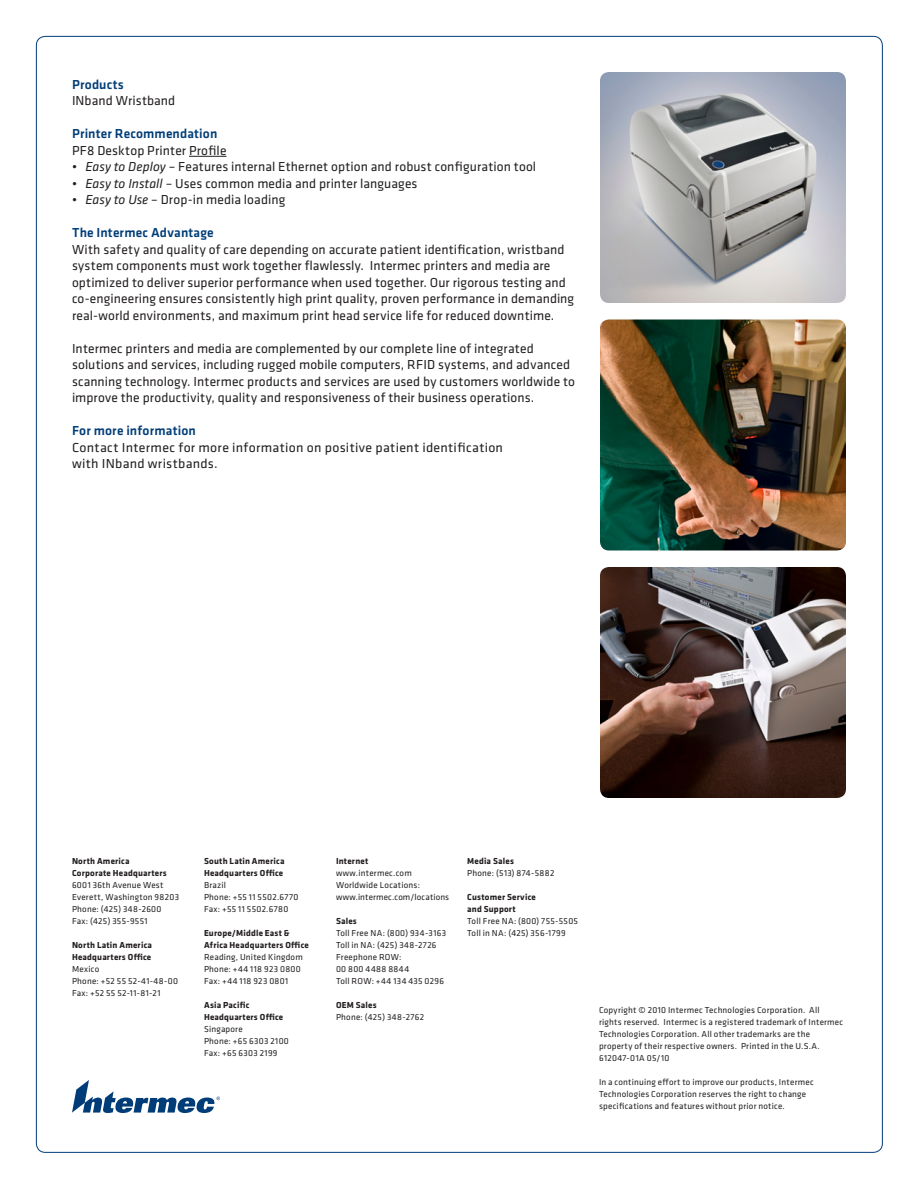
<style>
.page{position:relative;width:918px;height:1188px;background:#fff}
.page>*{position:absolute;margin:0;border:0;box-sizing:border-box;transform-origin:0 0}
._9_pt__aligned___BOD{font:13.5px/16.5px "Klavika";letter-spacing:.01em;color:#231f20}
._9_pt_medium__aligne{font:500 13.5px "Klavika";letter-spacing:.015em;color:#003d78}
._6_pt__ADDRESSES___L{font:9px/12px "Klavika";letter-spacing:.03em;color:#231f20}
._6_pt__1st_line_alig{font:9px/12px "Klavika";letter-spacing:.025em;color:#231f20}
._6_pt_bold__ADDRESS{font:700 9px/12px "Klavika";letter-spacing:.02em;color:#231f20}
._6_pt_bold__1st_line{font:700 9px "Klavika";letter-spacing:.02em;color:#231f20}
._6_pt__ADDRESSES___L-2{font:700 9px "Klavika";letter-spacing:.02em;color:#231f20}
.s1{font-style:italic}
</style>
<div class="page">
<hr style="left:189px;top:156px;width:37px;height:1px;background:#231f20">
<svg style="left:72px;top:1080px;width:148px;height:33px"></svg>
<img style="left:600px;top:72px;width:246px;height:231px">
<img style="left:600px;top:320px;width:246px;height:230px">
<img style="left:600px;top:567px;width:246px;height:231px">
<p class="_9_pt_medium__aligne" style="left:72px;top:75px;width:53px">Products</p>
<p class="_9_pt__aligned___BOD" style="left:72px;top:92px;width:105px">INband Wristband</p>
<p class="_9_pt_medium__aligne" style="left:72px;top:124px;width:147px">Printer Recommendation</p>
<p class="_9_pt__aligned___BOD" style="left:72px;top:141px;width:156px">PF8 Desktop Printer Profile</p>
<p class="_9_pt__aligned___BOD" style="left:72px;top:158px;width:466px">• <span class="s1">Easy to Deploy</span> – Features internal Ethernet option and robust configuration tool</p>
<p class="_9_pt__aligned___BOD" style="left:72px;top:174px;width:347px">• <span class="s1">Easy to Install</span> – Uses common media and printer languages</p>
<p class="_9_pt__aligned___BOD" style="left:72px;top:191px;width:215px">• <span class="s1">Easy to Use</span> – Drop-in media loading</p>
<p class="_9_pt_medium__aligne" style="left:72px;top:223px;width:143px">The Intermec Advantage</p>
<p class="_9_pt__aligned___BOD" style="left:72px;top:240px;width:504px">With safety and quality of care depending on accurate patient identification, wristband system components must work together flawlessly. Intermec printers and media are optimized to deliver superior performance when used together. Our rigorous testing and co-engineering ensures consistently high print quality, proven performance in demanding real-world environments, and maximum print head service life for reduced downtime.</p>
<p class="_9_pt__aligned___BOD" style="left:72px;top:339px;width:505px">Intermec printers and media are complemented by our complete line of integrated solutions and services, including rugged mobile computers, RFID systems, and advanced scanning technology. Intermec products and services are used by customers worldwide to improve the productivity, quality and responsiveness of their business operations.</p>
<p class="_9_pt_medium__aligne" style="left:72px;top:421px;width:125px">For more information</p>
<p class="_9_pt__aligned___BOD" style="left:72px;top:438px;width:433px">Contact Intermec for more information on positive patient identification</p>
<p class="_9_pt__aligned___BOD" style="left:72px;top:455px;width:147px">with INband wristbands.</p>
<p class="_6_pt_bold__1st_line" style="left:72px;top:855px;width:59px">North America</p>
<p class="_6_pt_bold__ADDRESS" style="left:72px;top:867px;width:96px">Corporate Headquarters</p>
<p class="_6_pt__ADDRESSES___L" style="left:72px;top:879px;width:93px">6001 36th Avenue West</p>
<p class="_6_pt__ADDRESSES___L" style="left:72px;top:891px;width:109px">Everett, Washington 98203</p>
<p class="_6_pt__ADDRESSES___L" style="left:72px;top:903px;width:91px">Phone: (425) 348-2600</p>
<p class="_6_pt__ADDRESSES___L" style="left:72px;top:915px;width:77px">Fax: (425) 355-9551</p>
<p class="_6_pt_bold__ADDRESS" style="left:72px;top:939px;width:82px">North Latin America<br>Headquarters Office</p>
<p class="_6_pt__ADDRESSES___L" style="left:72px;top:963px;width:29px">Mexico</p>
<p class="_6_pt__ADDRESSES___L" style="left:72px;top:975px;width:107px">Phone: +52 55 52-41-48-00</p>
<p class="_6_pt__ADDRESSES___L" style="left:72px;top:987px;width:90px">Fax: +52 55 52-11-81-21</p>
<p class="_6_pt_bold__1st_line" style="left:204px;top:855px;width:82px">South Latin America</p>
<p class="_6_pt_bold__ADDRESS" style="left:204px;top:867px;width:81px">Headquarters Office</p>
<p class="_6_pt__ADDRESSES___L" style="left:204px;top:879px;width:23px">Brazil</p>
<p class="_6_pt__ADDRESSES___L" style="left:204px;top:891px;width:96px">Phone: +55 11 5502.6770</p>
<p class="_6_pt__ADDRESSES___L" style="left:204px;top:903px;width:86px">Fax: +55 11 5502.6780</p>
<p class="_6_pt_bold__ADDRESS" style="left:204px;top:927px;width:87px">Europe/Middle East &amp;</p>
<p class="_6_pt_bold__ADDRESS" style="left:204px;top:939px;width:106px">Africa Headquarters Office</p>
<p class="_6_pt__ADDRESSES___L" style="left:204px;top:951px;width:100px">Reading, United Kingdom</p>
<p class="_6_pt__ADDRESSES___L" style="left:204px;top:963px;width:98px">Phone: +44 118 923 0800</p>
<p class="_6_pt__ADDRESSES___L" style="left:204px;top:975px;width:86px">Fax: +44 118 923 0801</p>
<p class="_6_pt_bold__ADDRESS" style="left:204px;top:999px;width:47px">Asia Pacific</p>
<p class="_6_pt__ADDRESSES___L-2" style="left:204px;top:1011px;width:81px">Headquarters Office</p>
<p class="_6_pt__ADDRESSES___L" style="left:204px;top:1023px;width:40px">Singapore</p>
<p class="_6_pt__ADDRESSES___L" style="left:204px;top:1035px;width:86px">Phone: +65 6303 2100</p>
<p class="_6_pt__ADDRESSES___L" style="left:204px;top:1047px;width:75px">Fax: +65 6303 2199</p>
<p class="_6_pt_bold__1st_line" style="left:336px;top:855px;width:34px">Internet</p>
<p class="_6_pt__ADDRESSES___L" style="left:336px;top:867px;width:77px">www.intermec.com</p>
<p class="_6_pt__ADDRESSES___L" style="left:336px;top:879px;width:86px">Worldwide Locations:</p>
<p class="_6_pt__ADDRESSES___L" style="left:336px;top:891px;width:115px">www.intermec.com/locations</p>
<p class="_6_pt_bold__ADDRESS" style="left:336px;top:915px;width:22px">Sales</p>
<p class="_6_pt__ADDRESSES___L" style="left:336px;top:927px;width:112px">Toll Free NA: (800) 934-3163</p>
<p class="_6_pt__ADDRESSES___L" style="left:336px;top:939px;width:102px">Toll in NA: (425) 348-2726</p>
<p class="_6_pt__ADDRESSES___L" style="left:336px;top:951px;width:67px">Freephone ROW:</p>
<p class="_6_pt__ADDRESSES___L" style="left:336px;top:963px;width:75px">00 800 4488 8844</p>
<p class="_6_pt__ADDRESSES___L" style="left:336px;top:975px;width:110px">Toll ROW: +44 134 435 0296</p>
<p class="_6_pt_bold__ADDRESS" style="left:336px;top:999px;width:42px">OEM Sales</p>
<p class="_6_pt__ADDRESSES___L" style="left:336px;top:1011px;width:90px">Phone: (425) 348-2762</p>
<p class="_6_pt_bold__1st_line" style="left:467px;top:855px;width:48px">Media Sales</p>
<p class="_6_pt__ADDRESSES___L" style="left:467px;top:867px;width:89px">Phone: (513) 874-5882</p>
<p class="_6_pt_bold__ADDRESS" style="left:467px;top:891px;width:70px">Customer Service and Support</p>
<p class="_6_pt__ADDRESSES___L" style="left:467px;top:915px;width:112px">Toll Free NA: (800) 755-5505</p>
<p class="_6_pt__ADDRESSES___L" style="left:467px;top:927px;width:100px">Toll in NA: (425) 356-1799</p>
<p class="_6_pt__1st_line_alig" style="left:599px;top:1003px;width:246px">Copyright © 2010 Intermec Technologies Corporation. All rights reserved. Intermec is a registered trademark of Intermec Technologies Corporation. All other trademarks are the property of their respective owners. Printed in the U.S.A.</p>
<p class="_6_pt__ADDRESSES___L" style="left:599px;top:1051px;width:72px">612047-01A 05/10</p>
<p class="_6_pt__ADDRESSES___L" style="left:599px;top:1075px;width:216px">In a continuing effort to improve our products, Intermec<br>Technologies Corporation reserves the right to change specifications and features without prior notice.</p>
</div>
